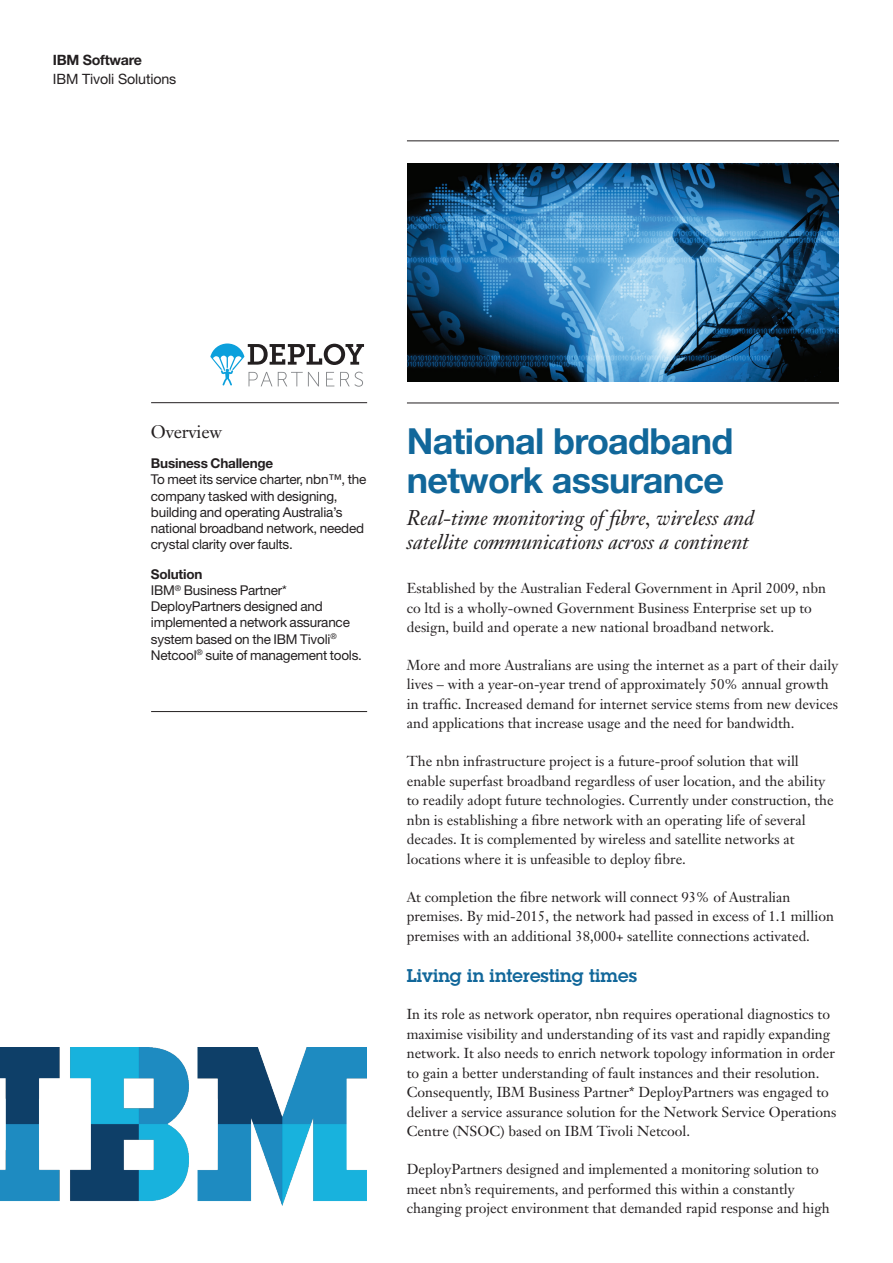
<style>
.page{position:relative;width:893px;height:1263px;background:#fff}
.page>*{position:absolute;margin:0;border:0;box-sizing:border-box;transform-origin:0 0}
.t1{font:700 36px/39px "Helvetica Neue LT";letter-spacing:-.02em;color:#11679a}
.t2{font:italic 21px/24px "Janson Text LT";color:#231f20}
.t3{font:600 18px "Lubalin Graph LT";color:#11679a}
.t4{font:18px "Janson Text LT";letter-spacing:-.015em;color:#231f20}
.t5{font:14.25px/19.5px "Janson Text LT";color:#231f20}
.t6{font:14.25px "Helvetica Neue LT";letter-spacing:-.01em;color:#231f20}
.t7{font:700 14.25px "Helvetica Neue LT";letter-spacing:-.02em;color:#231f20}
.t8{font:13.5px/16.2px "Helvetica Neue LT";letter-spacing:-.015em;color:#231f20}
.t9{font:700 13.5px "Helvetica Neue LT";letter-spacing:-.015em;color:#231f20}
.s1{font-weight:700}
</style>
<div class="page">
<img style="left:407px;top:163px;width:431px;height:218px">
<hr style="left:407px;top:403px;width:432px;height:1px;background:#231f20">
<hr style="left:151px;top:402px;width:216px;height:1px;background:#231f20">
<hr style="left:151px;top:711px;width:216px;height:1px;background:#231f20">
<hr style="left:407px;top:140px;width:432px;height:1px;background:#231f20">
<img style="left:0;top:1048px;width:367px;height:158px">
<svg style="left:210px;top:343px;width:154px;height:44px"></svg>
<p class="t7" style="left:53px;top:51px;width:90px">IBM Software</p>
<p class="t6" style="left:53px;top:71px;width:125px">IBM Tivoli Solutions</p>
<p class="t4" style="left:151px;top:421px;width:73px">Overview</p>
<p class="t9" style="left:151px;top:455px;width:124px">Business Challenge</p>
<p class="t8" style="left:151px;top:471px;width:217px">To meet its service charter, nbn™, the company tasked with designing, building and operating Australia’s national broadband network, needed crystal clarity over faults.</p>
<p class="t8" style="left:151px;top:566px;width:213px"><span class="s1">Solution<br></span>IBM<sup>®</sup> Business Partner*<br>DeployPartners designed and implemented a network assurance system based on the IBM Tivoli<sup>®<br></sup>Netcool<sup>®</sup> suite of management tools.</p>
<h1 class="t1" style="left:407px;top:420px;width:328px">National broadband network assurance</h1>
<h2 class="t2" style="left:407px;top:505px;width:349px">Real-time monitoring of fibre, wireless and satellite communications across a continent</h2>
<p class="t5" style="left:407px;top:578px;width:421px">Established by the Australian Federal Government in April 2009, nbn co ltd is a wholly-owned Government Business Enterprise set up to design, build and operate a new national broadband network.</p>
<p class="t5" style="left:407px;top:655px;width:433px">More and more Australians are using the internet as a part of their daily lives – with a year-on-year trend of approximately 50% annual growth in traffic. Increased demand for internet service stems from new devices and applications that increase usage and the need for bandwidth.</p>
<p class="t5" style="left:407px;top:751px;width:428px">The nbn infrastructure project is a future-proof solution that will enable superfast broadband regardless of user location, and the ability to readily adopt future technologies. Currently under construction, the nbn is establishing a fibre network with an operating life of several decades. It is complemented by wireless and satellite networks at locations where it is unfeasible to deploy fibre.</p>
<p class="t5" style="left:407px;top:887px;width:429px">At completion the fibre network will connect 93% of Australian premises. By mid-2015, the network had passed in excess of 1.1 million premises with an additional 38,000+ satellite connections activated.</p>
<p class="t3" style="left:407px;top:963px;width:232px">Living in interesting times</p>
<p class="t5" style="left:407px;top:1004px;width:431px">In its role as network operator, nbn requires operational diagnostics to maximise visibility and understanding of its vast and rapidly expanding network. It also needs to enrich network topology information in order to gain a better understanding of fault instances and their resolution.<br>Consequently, IBM Business Partner* DeployPartners was engaged to deliver a service assurance solution for the Network Service Operations Centre (NSOC) based on IBM Tivoli Netcool.</p>
<p class="t5" style="left:407px;top:1159px;width:425px">DeployPartners designed and implemented a monitoring solution to meet nbn’s requirements, and performed this within a constantly changing project environment that demanded rapid response and high</p>
</div>
